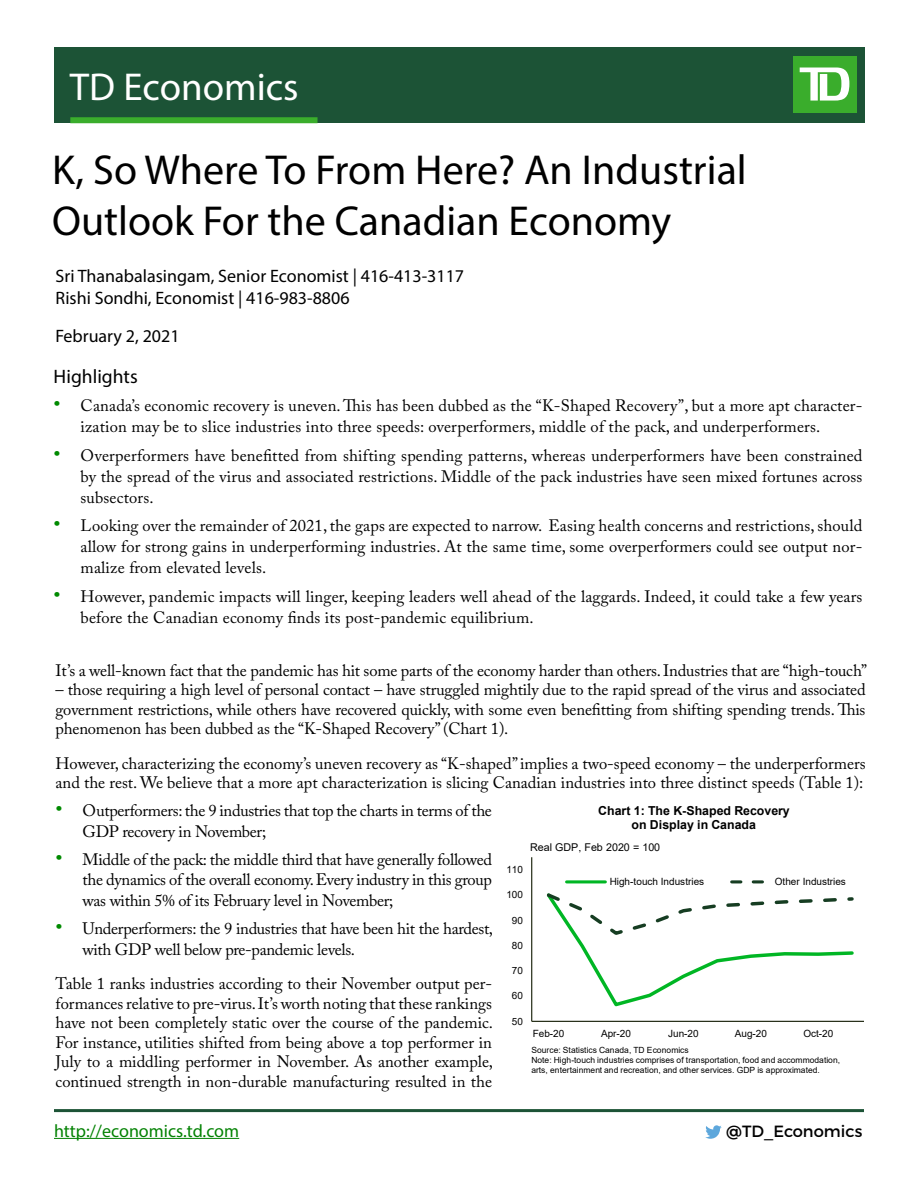
<style>
.page{position:relative;width:918px;height:1188px;background:#fff}
.page>*{position:absolute;margin:0;border:0;box-sizing:border-box;transform-origin:0 0}
.t1{font:42px/50.4px "Myriad Pro";color:#000}
.t2{font:39px "Myriad Pro";color:#fff}
.Subtitle{font:19.5px "Myriad Pro";color:#000}
.Economist_Name{font:18px "Myriad Pro";color:#000}
.t3{font:18px "Myriad Pro";color:#038203}
.Date{font:18px "Myriad Pro";color:#000}
.Paragraph{font:16.5px/19.5px "Adobe Caslon Pro";color:#000;text-align:justify}
.Paragraph-2{font:16.5px/20.5px "Adobe Caslon Pro";letter-spacing:-.02em;color:#000}
.t4{font:16.2px "Montserrat";color:#000}
.t5{font:700 12.3px/14.1px "Arial";color:#000;text-align:center}
.t6{font:10.65px "Arial";letter-spacing:-.005em;color:#000}
.t7{font:9.9px "Arial";color:#000}
.t8{font:8.55px/9.8px "Arial";letter-spacing:.005em;color:#000}
.s1{font-size:21px;color:#008a00}
</style>
<div class="page">
<div style="left:54px;top:47px;width:810px;height:76px;background:#1c5336"></div>
<div style="left:793px;top:56px;width:63px;height:57px;background:#3aad2c"></div>
<svg style="left:800px;top:68px;width:49px;height:33px"></svg>
<div style="left:70px;top:117px;width:248px;height:6px;background:#3aad2c"></div>
<svg style="left:705px;top:1125px;width:17px;height:14px"></svg>
<hr style="left:54px;top:1138px;width:185px;height:1px;background:#038203">
<hr style="left:54px;top:1109px;width:810px;height:3px;background:#1c5336">
<hr style="left:531px;top:857px;width:1px;height:164px;background:#1a230b">
<hr style="left:532px;top:1021px;width:331px;height:1px;background:#1a230b">
<svg style="left:546px;top:893px;width:308px;height:114px"></svg>
<hr style="left:567px;top:880px;width:38px;height:3px;background:#00b624">
<svg style="left:732px;top:880px;width:32px;height:3px"></svg>
<h2 class="t2" style="left:70px;top:62px;width:230px">TD Economics</h2>
<p class="t1" style="left:52px;top:144px;width:696px">K, So Where To From Here? An Industrial<br>Outlook For the Canadian Economy</p>
<p class="Economist_Name" style="left:56px;top:265px;width:410px">Sri Thanabalasingam, Senior Economist | 416-413-3117</p>
<p class="Economist_Name" style="left:56px;top:286px;width:296px">Rishi Sondhi, Economist | 416-983-8806</p>
<p class="Date" style="left:55px;top:325px;width:126px">February 2, 2021</p>
<p class="Subtitle" style="left:54px;top:364px;width:86px">Highlights</p>
<p class="Paragraph" style="left:81px;top:395px;width:783px;line-height:21px;text-indent:-27px"><span class="s1">•</span> Canada’s economic recovery is uneven. This has been dubbed as the “K-Shaped Recovery”, but a more apt character&shy;ization may be to slice industries into three speeds: overperformers, middle of the pack, and underperformers.</p>
<p class="Paragraph" style="left:81px;top:444px;width:783px;line-height:21px;text-indent:-27px"><span class="s1">•</span> Overperformers have benefitted from shifting spending patterns, whereas underperformers have been constrained by the spread of the virus and associated restrictions. Middle of the pack industries have seen mixed fortunes across subsectors.</p>
<p class="Paragraph" style="left:81px;top:515px;width:783px;line-height:21px;text-indent:-27px"><span class="s1">•</span> Looking over the remainder of 2021, the gaps are expected to narrow. Easing health concerns and restrictions, should allow for strong gains in underperforming industries. At the same time, some overperformers could see output nor&shy;malize from elevated levels.</p>
<p class="Paragraph" style="left:81px;top:585px;width:783px;line-height:21px;text-indent:-27px"><span class="s1">•</span> However, pandemic impacts will linger, keeping leaders well ahead of the laggards. Indeed, it could take a few years before the Canadian economy finds its post-pandemic equilibrium.</p>
<p class="Paragraph" style="left:56px;top:660px;width:813px">It’s a well-known fact that the pandemic has hit some parts of the economy harder than others. Industries that are “high-touch”</p>
<p class="Paragraph" style="left:56px;top:680px;width:812px">– those requiring a high level of personal contact – have struggled mightily due to the rapid spread of the virus and associated government restrictions, while others have recovered quickly, with some even benefitting from shifting spending trends. This phenomenon has been dubbed as the “K-Shaped Recovery” (Chart 1).</p>
<p class="Paragraph" style="left:56px;top:753px;width:812px">However, characterizing the economy’s uneven recovery as “K-shaped” implies a two-speed economy – the underperformers and the rest. We believe that a more apt characterization is slicing Canadian industries into three distinct speeds (Table 1):</p>
<p class="Paragraph-2" style="left:83px;top:800px;width:411px;text-indent:-27px"><span class="s1">•</span> Outperformers: the 9 industries that top the charts in terms of the<br>GDP recovery in November;</p>
<p class="Paragraph" style="left:83px;top:849px;width:411px;line-height:20.5px;text-indent:-27px"><span class="s1">•</span> Middle of the pack: the middle third that have generally followed the dynamics of the overall economy. Every industry in this group was within 5% of its February level in November;</p>
<p class="Paragraph-2" style="left:83px;top:918px;width:412px;text-indent:-27px"><span class="s1">•</span> Underperformers: the 9 industries that have been hit the hardest, with GDP well below pre-pandemic levels.</p>
<p class="Paragraph" style="left:56px;top:974px;width:439px">Table 1 ranks industries according to their November output per&shy;formances relative to pre-virus. It’s worth noting that these rankings have not been completely static over the course of the pandemic.<br>For instance, utilities shifted from being above a top performer in July to a middling performer in November. As another example, continued strength in non-durable manufacturing resulted in the</p>
<p class="t5" style="left:598px;top:804px;width:193px">Chart 1: The K-Shaped Recovery on Display in Canada</p>
<p class="t6" style="left:530px;top:840px;width:132px">Real GDP, Feb 2020 = 100</p>
<p class="t7" style="left:506px;top:863px;width:18px">110</p>
<p class="t7" style="left:610px;top:875px;width:96px">High-touch Industries</p>
<p class="t7" style="left:775px;top:875px;width:73px">Other Industries</p>
<p class="t7" style="left:506px;top:888px;width:18px">100</p>
<p class="t7" style="left:512px;top:913px;width:13px">90</p>
<p class="t7" style="left:512px;top:939px;width:13px">80</p>
<p class="t7" style="left:512px;top:964px;width:13px">70</p>
<p class="t7" style="left:512px;top:989px;width:13px">60</p>
<p class="t7" style="left:512px;top:1014px;width:13px">50</p>
<p class="t7" style="left:533px;top:1026px;width:33px">Feb-20</p>
<p class="t7" style="left:601px;top:1026px;width:31px">Apr-20</p>
<p class="t7" style="left:668px;top:1026px;width:32px">Jun-20</p>
<p class="t7" style="left:735px;top:1026px;width:34px">Aug-20</p>
<p class="t7" style="left:803px;top:1026px;width:31px">Oct-20</p>
<p class="t8" style="left:531px;top:1045px;width:310px">Source: Statistics Canada, TD Economics<br>Note: High-touch industries comprises of transportation, food and accommodation, arts, entertainment and recreation, and other services. GDP is approximated.</p>
<p class="t3" style="left:54px;top:1119px;width:187px">http://economics.td.com</p>
<p class="t4" style="left:726px;top:1121px;width:138px">@TD_Economics</p>
</div>
